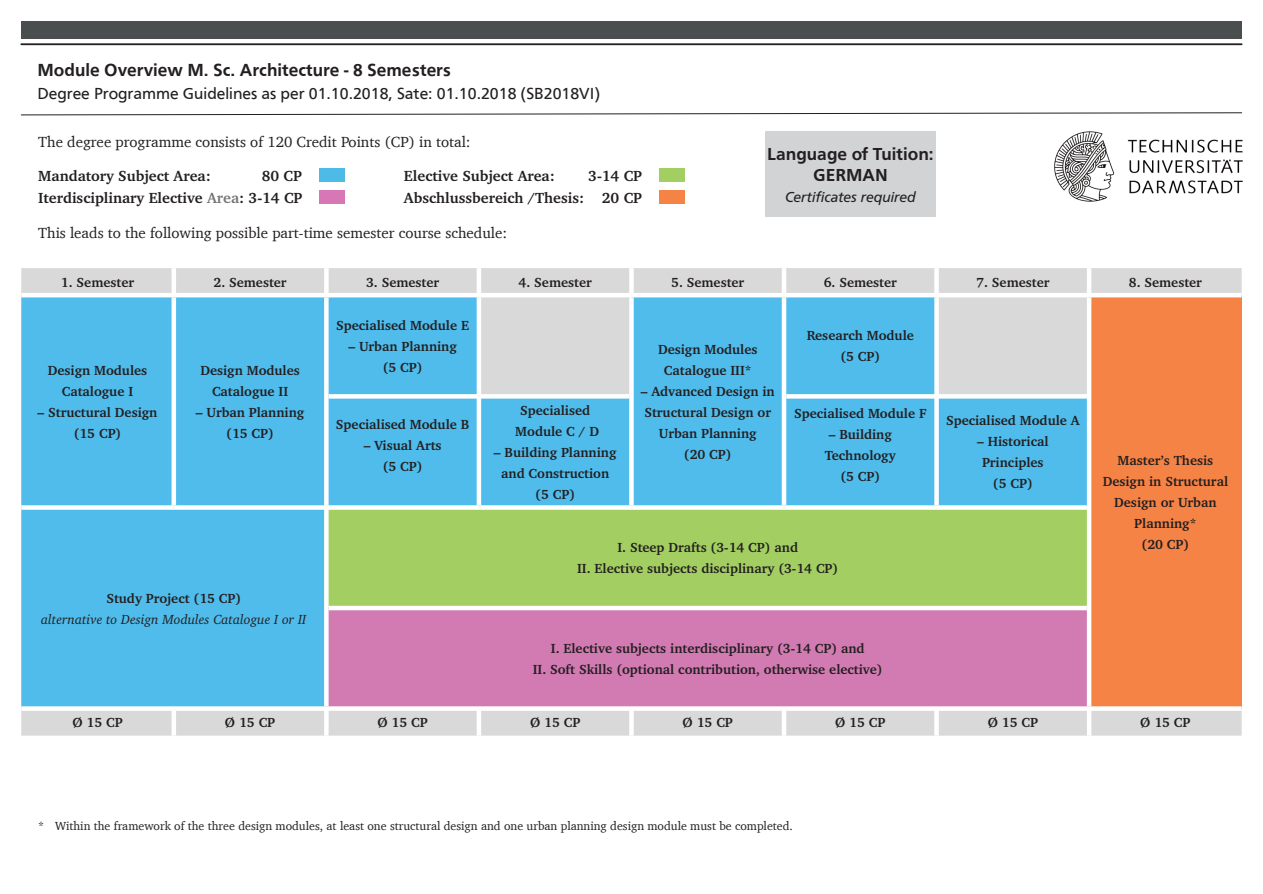
<style>
.page{position:relative;width:1263px;height:894px;background:#fff}
.page>*{position:absolute;margin:0;border:0;box-sizing:border-box;transform-origin:0 0}
.t1{font:500 18px "Front Page";color:#231f20}
.t2{font:500 18px/21px "Front Page Pro";color:#231f20;text-align:center}
.t3{font:16.5px "Front Page";color:#231f20}
.t4{font:15px "Charter";color:#231f20}
.t5{font:700 15px "Charter";color:#231f20}
.t6{font:italic 15px "Front Page Pro";color:#231f20}
.t7{font:700 13.5px/21px "Charter";color:#231f20;text-align:center}
.t8{font:italic 13.5px "Charter";color:#231f20}
.t9{font:12px "Charter";color:#231f20}
.s1{color:#767676}
</style>
<div class="page">
<img style="left:1054px;top:131px;width:189px;height:71px">
<div style="left:21px;top:21px;width:1221px;height:17px;background:#4a4e4f"></div>
<svg style="left:21px;top:112px;width:1221px;height:4px"></svg>
<hr style="left:21px;top:43px;width:1221px;height:2px;background:#231f20">
<div style="left:21px;top:268px;width:1221px;height:467px;background:#d9d9d9"></div>
<svg style="left:21px;top:297px;width:1066px;height:409px;fill:#4fbcec"></svg>
<div style="left:1089px;top:295px;width:153px;height:413px;background:#f58345"></div>
<div style="left:326px;top:507px;width:763px;height:100px;background:#a3cf62"></div>
<div style="left:326px;top:607px;width:763px;height:101px;background:#d27ab2"></div>
<hr style="left:172px;top:268px;width:4px;height:27px;background:#fff">
<div style="left:324px;top:268px;width:5px;height:27px;background:#fff"></div>
<hr style="left:477px;top:268px;width:4px;height:27px;background:#fff">
<div style="left:629px;top:268px;width:5px;height:27px;background:#fff"></div>
<hr style="left:782px;top:268px;width:4px;height:27px;background:#fff">
<div style="left:934px;top:268px;width:5px;height:27px;background:#fff"></div>
<hr style="left:1087px;top:268px;width:4px;height:27px;background:#fff">
<hr style="left:172px;top:708px;width:4px;height:27px;background:#fff">
<div style="left:324px;top:708px;width:5px;height:27px;background:#fff"></div>
<hr style="left:477px;top:708px;width:4px;height:27px;background:#fff">
<div style="left:629px;top:708px;width:5px;height:27px;background:#fff"></div>
<hr style="left:782px;top:708px;width:4px;height:27px;background:#fff">
<div style="left:934px;top:708px;width:5px;height:27px;background:#fff"></div>
<hr style="left:1087px;top:708px;width:4px;height:27px;background:#fff">
<hr style="left:172px;top:297px;width:4px;height:208px;background:#fff">
<div style="left:324px;top:297px;width:5px;height:409px;background:#fff"></div>
<hr style="left:477px;top:297px;width:4px;height:208px;background:#fff">
<div style="left:629px;top:297px;width:5px;height:208px;background:#fff"></div>
<hr style="left:782px;top:297px;width:4px;height:208px;background:#fff">
<div style="left:934px;top:297px;width:5px;height:208px;background:#fff"></div>
<hr style="left:1087px;top:297px;width:4px;height:409px;background:#fff">
<hr style="left:21px;top:293px;width:1221px;height:4px;background:#fff">
<hr style="left:329px;top:394px;width:300px;height:4px;background:#fff">
<hr style="left:786px;top:394px;width:301px;height:4px;background:#fff">
<svg style="left:21px;top:505px;width:1066px;height:4px"></svg>
<div style="left:329px;top:605px;width:758px;height:5px;background:#fff"></div>
<svg style="left:21px;top:706px;width:1221px;height:4px"></svg>
<div style="left:765px;top:132px;width:170px;height:85px;background:#d1d3d4"></div>
<div style="left:319px;top:168px;width:25px;height:13px;background:#4dbbe5"></div>
<div style="left:659px;top:168px;width:25px;height:13px;background:#a3cf62"></div>
<div style="left:319px;top:190px;width:25px;height:13px;background:#d777b5"></div>
<div style="left:659px;top:190px;width:25px;height:13px;background:#f58345"></div>
<h1 class="t1" style="left:37px;top:57px;width:415px">Module Overview M. Sc. Architecture - 8 Semesters</h1>
<p class="t3" style="left:37px;top:86px;width:564px">Degree Programme Guidelines as per 01.10.2018, Sate: 01.10.2018 (SB2018VI)</p>
<p class="t4" style="left:38px;top:136px;width:434px">The degree programme consists of 120 Credit Points (CP) in total:</p>
<p class="t5" style="left:38px;top:170px;width:174px">Mandatory Subject Area:</p>
<p class="t5" style="left:262px;top:170px;width:42px">80 CP</p>
<p class="t5" style="left:404px;top:170px;width:152px">Elective Subject Area:</p>
<p class="t5" style="left:588px;top:170px;width:55px">3-14 CP</p>
<p class="t5" style="left:38px;top:192px;width:266px">Iterdisciplinary Elective <span class="s1">Area</span>: 3-14 CP</p>
<p class="t5" style="left:404px;top:192px;width:240px">Abschlussbereich /Thesis: 20 CP</p>
<p class="t4" style="left:38px;top:226px;width:470px">This leads to the following possible part-time semester course schedule:</p>
<h1 class="t2" style="left:767px;top:145px;width:168px">Language of Tuition:<br>GERMAN</h1>
<p class="t6" style="left:785px;top:191px;width:132px">Certificates required</p>
<p class="t7" style="left:61px;top:272px;width:75px">1. Semester</p>
<p class="t7" style="left:213px;top:272px;width:75px">2. Semester</p>
<p class="t7" style="left:366px;top:272px;width:75px">3. Semester</p>
<p class="t7" style="left:519px;top:272px;width:75px">4. Semester</p>
<p class="t7" style="left:671px;top:272px;width:75px">5. Semester</p>
<p class="t7" style="left:824px;top:272px;width:75px">6. Semester</p>
<p class="t7" style="left:976px;top:272px;width:75px">7. Semester</p>
<p class="t7" style="left:1129px;top:272px;width:75px">8. Semester</p>
<p class="t7" style="left:48px;top:360px;width:101px">Design Modules<br>Catalogue I</p>
<p class="t7" style="left:38px;top:402px;width:121px">– Structural Design (15 CP)</p>
<p class="t7" style="left:200px;top:360px;width:101px">Design Modules<br>Catalogue II</p>
<p class="t7" style="left:196px;top:402px;width:110px">– Urban Planning (15 CP)</p>
<p class="t7" style="left:106px;top:588px;width:136px">Study Project (15 CP)</p>
<p class="t8" style="left:41px;top:613px;width:267px">alternative to Design Modules Catalogue I or II</p>
<p class="t7" style="left:336px;top:315px;width:134px">Specialised Module E</p>
<p class="t7" style="left:348px;top:336px;width:110px">– Urban Planning (5 CP)</p>
<p class="t7" style="left:658px;top:339px;width:101px">Design Modules<br>Catalogue III*</p>
<p class="t7" style="left:641px;top:381px;width:136px">– Advanced Design in<br>Structural Design or<br>Urban Planning<br>(20 CP)</p>
<p class="t7" style="left:515px;top:401px;width:85px">Specialised<br>Module C / D</p>
<p class="t7" style="left:494px;top:443px;width:124px">– Building Planning and Construction (5 CP)</p>
<p class="t7" style="left:336px;top:414px;width:135px">Specialised Module B</p>
<p class="t7" style="left:364px;top:435px;width:79px">– Visual Arts (5 CP)</p>
<p class="t7" style="left:807px;top:326px;width:109px">Research Module (5 CP)</p>
<p class="t7" style="left:794px;top:404px;width:134px">Specialised Module F</p>
<p class="t7" style="left:825px;top:425px;width:72px">– Building<br>Technology (5 CP)</p>
<p class="t7" style="left:577px;top:538px;width:263px">I. Steep Drafts (3-14 CP) and<br>II. Elective subjects disciplinary (3-14 CP)</p>
<p class="t7" style="left:946px;top:411px;width:135px">Specialised Module A</p>
<p class="t7" style="left:977px;top:432px;width:73px">– Historical<br>Principles (5 CP)</p>
<p class="t7" style="left:1103px;top:450px;width:127px">Master’s Thesis<br>Design in Structural<br>Design or Urban<br>Planning*<br>(20 CP)</p>
<p class="t7" style="left:533px;top:638px;width:351px">I. Elective subjects interdisciplinary (3-14 CP) and<br>II. Soft Skills (optional contribution, otherwise elective)</p>
<p class="t7" style="left:72px;top:712px;width:52px">Ø 15 CP</p>
<p class="t7" style="left:225px;top:712px;width:52px">Ø 15 CP</p>
<p class="t7" style="left:377px;top:712px;width:52px">Ø 15 CP</p>
<p class="t7" style="left:530px;top:712px;width:52px">Ø 15 CP</p>
<p class="t7" style="left:683px;top:712px;width:52px">Ø 15 CP</p>
<p class="t7" style="left:835px;top:712px;width:52px">Ø 15 CP</p>
<p class="t7" style="left:988px;top:712px;width:52px">Ø 15 CP</p>
<p class="t7" style="left:1140px;top:712px;width:52px">Ø 15 CP</p>
<p class="t9" style="left:38px;top:821px;width:756px">* Within the framework of the three design modules, at least one structural design and one urban planning design module must be completed.</p>
</div>
